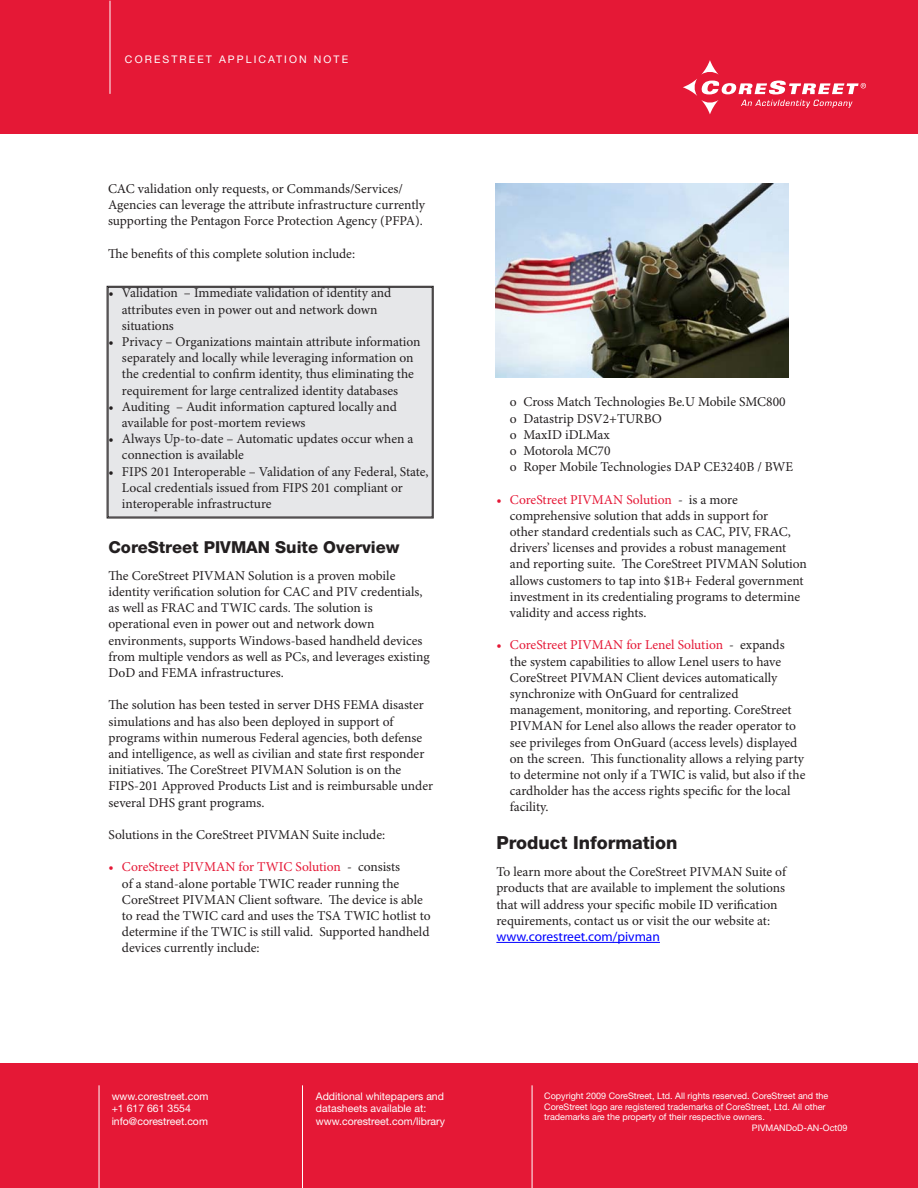
<style>
.page{position:relative;width:918px;height:1188px;background:#fff}
.page>*{position:absolute;margin:0;border:0;box-sizing:border-box;transform-origin:0 0}
.t1{font:800 18px "Helvetica Neue";color:#231f20}
.t2{font:800 16.5px "Helvetica Neue";color:#231f20}
.t3{font:13.5px/16.2px "Minion Pro";color:#231f20}
.t4{font:13.5px "Myriad Pro";color:#00f}
.t5{font:10.5px/12.6px "Helvetica Neue";color:#fff}
.t6{font:10.5px "Helvetica Neue";letter-spacing:.2em;color:#fff}
.t7{font:9px "Helvetica Neue";color:#fff}
.s1{color:#e51836}
</style>
<div class="page">
<div style="left:0;top:0;width:918px;height:133px;background:#e51836"></div>
<hr style="left:110px;top:1px;width:1px;height:93px;background:#fff">
<hr style="left:496px;top:942px;width:164px;height:1px;background:#00f">
<div style="left:107px;top:286px;width:326px;height:232px;background:#e6e7e9"></div>
<div style="left:108px;top:287px;width:325px;height:230px;border:1px solid #231f20"></div>
<img style="left:495px;top:183px;width:293px;height:195px">
<div style="left:0;top:1064px;width:918px;height:124px;background:#e51836"></div>
<hr style="left:99px;top:1085px;width:1px;height:103px;background:#fff">
<hr style="left:302px;top:1085px;width:1px;height:103px;background:#fff">
<hr style="left:532px;top:1085px;width:1px;height:103px;background:#fff">
<svg style="left:683px;top:60px;width:183px;height:54px"></svg>
<p class="t6" style="left:125px;top:53px;width:225px">CORESTREET APPLICATION NOTE</p>
<p class="t3" style="left:108px;top:181px;width:319px">CAC validation only requests, or Commands/Services/<br>Agencies can leverage the attribute infrastructure currently supporting the Pentagon Force Protection Agency (PFPA).</p>
<p class="t3" style="left:108px;top:246px;width:249px">The benefits of this complete solution include:</p>
<p class="t3" style="left:122px;top:286px;width:271px;text-indent:-14px">• Validation – Immediate validation of identity and attributes even in power out and network down situations</p>
<p class="t3" style="left:122px;top:334px;width:300px;text-indent:-14px">• Privacy – Organizations maintain attribute information separately and locally while leveraging information on the credential to confirm identity, thus eliminating the requirement for large centralized identity databases</p>
<p class="t3" style="left:122px;top:399px;width:276px;text-indent:-14px">• Auditing – Audit information captured locally and available for post-mortem reviews</p>
<p class="t3" style="left:122px;top:431px;width:293px;text-indent:-14px">• Always Up-to-date – Automatic updates occur when a connection is available</p>
<p class="t3" style="left:122px;top:464px;width:308px;text-indent:-14px">• FIPS 201 Interoperable – Validation of any Federal, State,<br>Local credentials issued from FIPS 201 compliant or interoperable infrastructure</p>
<p class="t2" style="left:108px;top:537px;width:293px">CoreStreet PIVMAN Suite Overview</p>
<p class="t3" style="left:108px;top:568px;width:323px">The CoreStreet PIVMAN Solution is a proven mobile identity verification solution for CAC and PIV credentials, as well as FRAC and TWIC cards. The solution is operational even in power out and network down environments, supports Windows-based handheld devices from multiple vendors as well as PCs, and leverages existing DoD and FEMA infrastructures.</p>
<p class="t3" style="left:108px;top:698px;width:326px">The solution has been tested in server DHS FEMA disaster simulations and has also been deployed in support of programs within numerous Federal agencies, both defense and intelligence, as well as civilian and state first responder initiatives. The CoreStreet PIVMAN Solution is on the FIPS-201 Approved Products List and is reimbursable under several DHS grant programs.</p>
<p class="t3" style="left:108px;top:827px;width:278px">Solutions in the CoreStreet PIVMAN Suite include:</p>
<p class="t3" style="left:122px;top:860px;width:310px;text-indent:-13px"><span class="s1">• CoreStreet PIVMAN for TWIC Solution</span> - consists<br>of a stand-alone portable TWIC reader running the CoreStreet PIVMAN Client software. The device is able to read the TWIC card and uses the TSA TWIC hotlist to determine if the TWIC is still valid. Supported handheld devices currently include:</p>
<p class="t3" style="left:510px;top:395px;width:285px">o Cross Match Technologies Be.U Mobile SMC800 o Datastrip DSV2+TURBO<br>o MaxID iDLMax<br>o Motorola MC70<br>o Roper Mobile Technologies DAP CE3240B / BWE</p>
<p class="t3" style="left:510px;top:492px;width:299px;text-indent:-13px"><span class="s1">• CoreStreet PIVMAN Solution</span> - is a more comprehensive solution that adds in support for<br>other standard credentials such as CAC, PIV, FRAC, drivers’ licenses and provides a robust management and reporting suite. The CoreStreet PIVMAN Solution allows customers to tap into $1B+ Federal government investment in its credentialing programs to determine validity and access rights.</p>
<p class="t3" style="left:510px;top:638px;width:297px;text-indent:-13px"><span class="s1">• CoreStreet PIVMAN for Lenel Solution</span> - expands<br>the system capabilities to allow Lenel users to have CoreStreet PIVMAN Client devices automatically synchronize with OnGuard for centralized management, monitoring, and reporting. CoreStreet PIVMAN for Lenel also allows the reader operator to see privileges from OnGuard (access levels) displayed on the screen. This functionality allows a relying party to determine not only if a TWIC is valid, but also if the cardholder has the access rights specific for the local facility.</p>
<h1 class="t1" style="left:496px;top:832px;width:183px">Product Information</h1>
<p class="t3" style="left:496px;top:864px;width:291px">To learn more about the CoreStreet PIVMAN Suite of products that are available to implement the solutions that will address your specific mobile ID verification requirements, contact us or visit the our website at:</p>
<p class="t4" style="left:496px;top:929px;width:165px">www.corestreet.com/pivman</p>
<p class="t5" style="left:112px;top:1090px;width:98px">www.corestreet.com +1 617 661 3554 info@corestreet.com</p>
<p class="t5" style="left:316px;top:1090px;width:131px">Additional whitepapers and datasheets available at: www.corestreet.com/library</p>
<p class="t7" style="left:544px;top:1090px;width:286px">Copyright 2009 CoreStreet, Ltd. All rights reserved. CoreStreet and the</p>
<p class="t7" style="left:544px;top:1101px;width:283px">CoreStreet logo are registered trademarks of CoreStreet, Ltd. All other</p>
<p class="t7" style="left:544px;top:1112px;width:222px">trademarks are the property of their respective owners.</p>
<p class="t7" style="left:752px;top:1123px;width:97px">PIVMANDoD-AN-Oct09</p>
</div>
